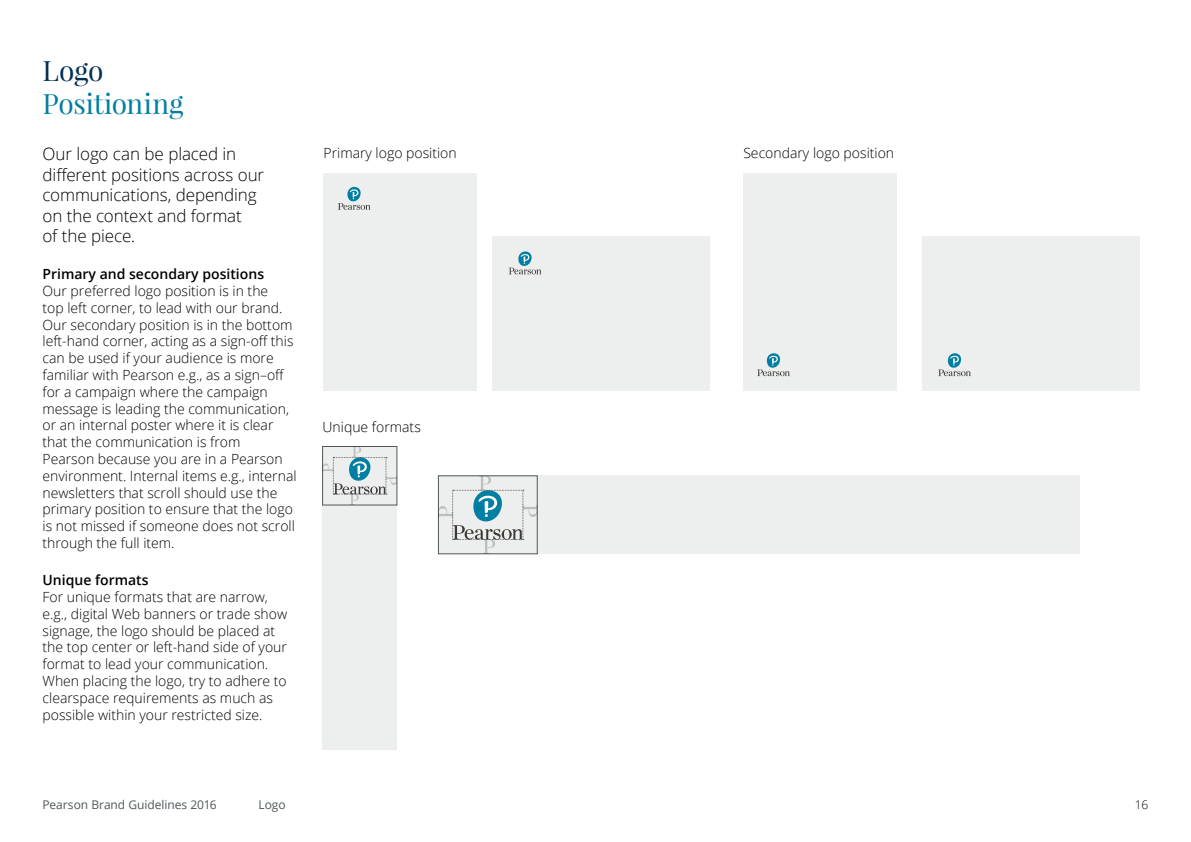
<style>
.page{position:relative;width:1191px;height:842px;background:#fff}
.page>*{position:absolute;margin:0;border:0;box-sizing:border-box;transform-origin:0 0}
.t1{font:28px "Playfair Display";letter-spacing:-.01em;color:#007fa3}
.t2{font:28px "Playfair Display";color:#003057}
.t3{font:300 17px/20.4px "Open Sans";letter-spacing:-.005em;color:#000}
.t4{font:300 14px/16.8px "Open Sans";color:#000}
.t5{font:600 14px "Open Sans";color:#000}
.t6{font:12px "Open Sans";letter-spacing:-.005em;color:#505759}
.t7{font:300 12px "Open Sans";color:#000}
</style>
<div class="page">
<div style="left:493px;top:236px;width:217px;height:154px;background:#edeeee"></div>
<div style="left:922px;top:236px;width:217px;height:154px;background:#edeeee"></div>
<div style="left:323px;top:173px;width:154px;height:217px;background:#edeeee"></div>
<div style="left:743px;top:173px;width:153px;height:217px;background:#edeeee"></div>
<div style="left:322px;top:446px;width:75px;height:304px;background:#edeeee"></div>
<div style="left:438px;top:476px;width:642px;height:78px;background:#edeeee"></div>
<svg style="left:338px;top:186px;width:32px;height:24px"></svg>
<svg style="left:757px;top:353px;width:33px;height:23px"></svg>
<svg style="left:509px;top:251px;width:32px;height:23px"></svg>
<svg style="left:938px;top:353px;width:32px;height:23px"></svg>
<svg style="left:322px;top:446px;width:75px;height:59px"></svg>
<svg style="left:438px;top:476px;width:99px;height:78px"></svg>
<h1 class="t2" style="left:43px;top:53px;width:63px">Logo</h1>
<h1 class="t1" style="left:43px;top:86px;width:143px">Positioning</h1>
<p class="t3" style="left:43px;top:144px;width:223px">Our logo can be placed in different positions across our communications, depending on the context and format<br>of the piece.</p>
<p class="t5" style="left:43px;top:265px;width:223px">Primary and secondary positions</p>
<p class="t4" style="left:43px;top:282px;width:255px">Our preferred logo position is in the<br>top left corner, to lead with our brand.<br>Our secondary position is in the bottom left-hand corner, acting as a sign-off this can be used if your audience is more familiar with Pearson e.g., as a sign–off for a campaign where the campaign message is leading the communication, or an internal poster where it is clear that the communication is from<br>Pearson because you are in a Pearson environment. Internal items e.g., internal newsletters that scroll should use the primary position to ensure that the logo is not missed if someone does not scroll through the full item.</p>
<p class="t5" style="left:43px;top:571px;width:107px">Unique formats</p>
<p class="t4" style="left:43px;top:588px;width:246px">For unique formats that are narrow, e.g., digital Web banners or trade show signage, the logo should be placed at the top center or left-hand side of your format to lead your communication.<br>When placing the logo, try to adhere to clearspace requirements as much as possible within your restricted size.</p>
<p class="t4" style="left:323px;top:144px;width:135px">Primary logo position</p>
<p class="t4" style="left:743px;top:144px;width:152px">Secondary logo position</p>
<p class="t4" style="left:322px;top:418px;width:100px">Unique formats</p>
<p class="t6" style="left:43px;top:796px;width:176px">Pearson Brand Guidelines 2016</p>
<p class="t6" style="left:259px;top:796px;width:29px">Logo</p>
<p class="t7" style="left:1134px;top:796px;width:15px">16</p>
</div>
